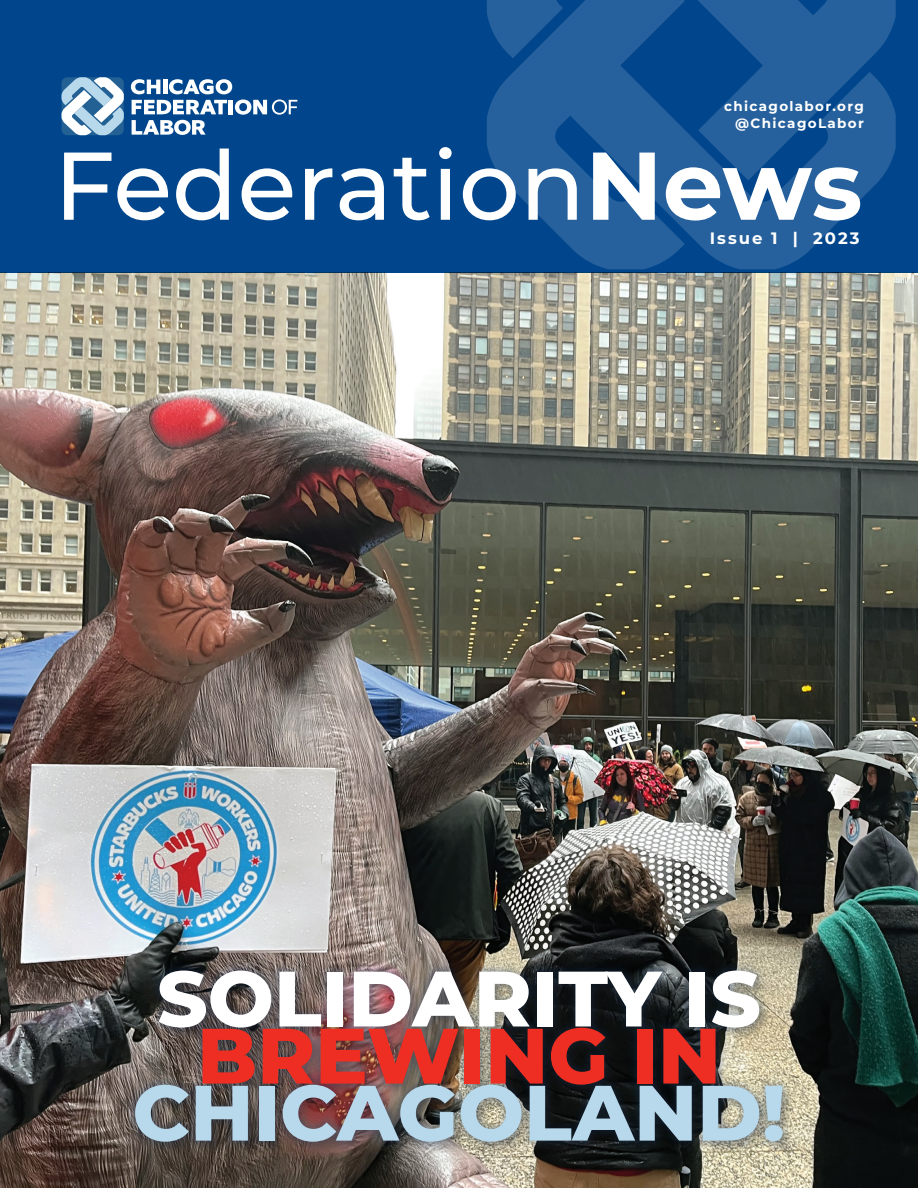
<style>
.page{position:relative;width:918px;height:1188px;background:#fff}
.page>*{position:absolute;margin:0;border:0;box-sizing:border-box;transform-origin:0 0}
.t1{font:500 96px "Montserrat";color:#fff}
.t2{font:800 78.3px/57.2px "Montserrat";color:#fff;text-align:center}
.t3{font:700 16.5px "Montserrat";letter-spacing:.12em;color:#fff}
.t4{font:700 13.5px "Montserrat";letter-spacing:.1em;color:#fff}
.s1{font-weight:700}
.s2{color:#ee2e22}
.s3{color:#b8d8eb}
</style>
<div class="page">
<img style="left:0;top:273px;width:918px;height:915px">
<div style="left:0;top:0;width:918px;height:273px;background:#01468c"></div>
<svg style="left:487px;top:0;width:409px;height:269px;fill:#26619d"></svg>
<svg style="left:62px;top:77px;width:62px;height:58px;background:#9fbed5"></svg>
<svg style="left:131px;top:79px;width:166px;height:56px"></svg>
<div style="left:137px;top:972px;width:659px;height:183px;background:#231f20;opacity:.2"></div>
<div style="left:126px;top:962px;width:665px;height:188px;background:#17355e;opacity:.3"></div>
<p class="t4" style="left:724px;top:97px;width:141px">chicagolabor.org</p>
<p class="t4" style="left:735px;top:113px;width:130px">@ChicagoLabor</p>
<p class="t1" style="left:54px;top:119px;width:810px">Federation<span class="s1">News</span></p>
<p class="t3" style="left:710px;top:227px;width:151px">Issue 1 | 2023</p>
<p class="t2" style="left:132px;top:966px;width:655px">SOLIDARITY IS<br><span class="s2">BREWING IN<br></span><span class="s3">CHICAGOLAND!</span></p>
</div>
